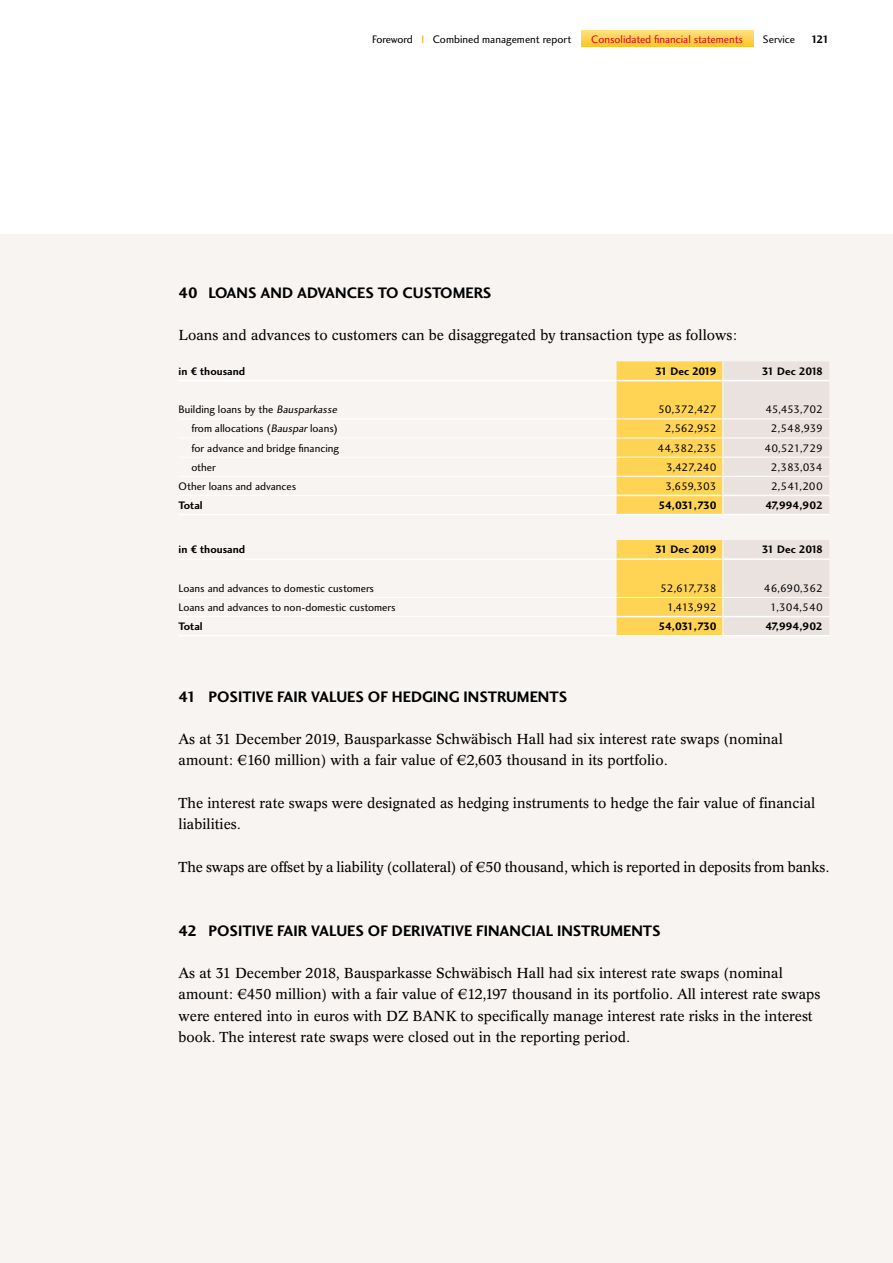
<style>
.page{position:relative;width:893px;height:1263px;background:#fff}
.page>*{position:absolute;margin:0;border:0;box-sizing:border-box;transform-origin:0 0}
.t1{font:15.75px "Charlotte Sans Bold Plain";color:#000}
.t2{font:14.25px/21.3px "Mirage BSK";color:#000}
.t3{font:11.25px "Charlotte Sans Book Plain";color:#000}
.t4{font:11.25px "Charlotte Sans Bold Plain";letter-spacing:-.02em;color:#000}
.t5{font:11.25px "Charlotte Sans Bold Plain";letter-spacing:-.065em;color:#000}
.t6{font:11.25px "Charlotte Sans Book Plain";color:#db0720}
.t7{font:11.25px "Charlotte Sans Bold Plain";color:#000}
.s1{color:#f8aa00}
.s2{font-style:italic}
</style>
<div class="page">
<div style="left:0;top:234px;width:893px;height:1029px;background:#f7f4f2"></div>
<svg style="left:581px;top:30px;width:172px;height:16px;background:#fed356"></svg>
<hr style="left:179px;top:380px;width:438px;height:1px;background:#fff">
<hr style="left:179px;top:495px;width:438px;height:1px;background:#fff">
<hr style="left:179px;top:514px;width:438px;height:1px;background:#fff">
<hr style="left:179px;top:418px;width:438px;height:1px;background:#fff">
<hr style="left:179px;top:438px;width:438px;height:1px;background:#fff">
<hr style="left:179px;top:457px;width:438px;height:1px;background:#fff">
<svg style="left:617px;top:361px;width:212px;height:154px;background:#f5dc9c"></svg>
<hr style="left:617px;top:495px;width:105px;height:1px;background:#fff">
<hr style="left:617px;top:514px;width:105px;height:1px;background:#fff">
<hr style="left:179px;top:476px;width:438px;height:1px;background:#fff">
<hr style="left:617px;top:476px;width:105px;height:1px;background:#fff">
<hr style="left:179px;top:558px;width:438px;height:2px;background:#fff">
<hr style="left:179px;top:616px;width:438px;height:1px;background:#fff">
<hr style="left:179px;top:635px;width:438px;height:1px;background:#fff">
<hr style="left:179px;top:597px;width:438px;height:1px;background:#fff">
<svg style="left:617px;top:540px;width:212px;height:96px;background:#f5dc9e"></svg>
<p class="t3" style="left:372px;top:32px;width:201px">Foreword <span class="s1">I</span> Combined management report</p>
<p class="t6" style="left:591px;top:32px;width:153px">Consolidated financial statements</p>
<p class="t3" style="left:763px;top:32px;width:34px">Service</p>
<p class="t4" style="left:811px;top:32px;width:20px">121</p>
<p class="t1" style="left:179px;top:283px;width:314px">40 LOANS AND ADVANCES TO CUSTOMERS</p>
<p class="t2" style="left:179px;top:325px;width:560px">Loans and advances to customers can be disaggregated by transaction type as follows:</p>
<p class="t7" style="left:179px;top:365px;width:68px">in ¤ thousand</p>
<p class="t5" style="left:655px;top:365px;width:63px">31 Dec 2019</p>
<p class="t5" style="left:762px;top:365px;width:62px">31 Dec 2018</p>
<p class="t3" style="left:179px;top:403px;width:162px">Building loans by the <span class="s2">Bausparkasse</span></p>
<p class="t3" style="left:658px;top:403px;width:60px">50,372,427</p>
<p class="t3" style="left:765px;top:403px;width:59px">45,453,702</p>
<p class="t3" style="left:191px;top:422px;width:148px">from allocations (<span class="s2">Bauspar</span>loans)</p>
<p class="t3" style="left:665px;top:422px;width:53px">2,562,952</p>
<p class="t3" style="left:771px;top:422px;width:53px">2,548,939</p>
<p class="t3" style="left:191px;top:441px;width:149px">for advance and bridge financing</p>
<p class="t3" style="left:657px;top:441px;width:61px">44,382,235</p>
<p class="t3" style="left:764px;top:441px;width:60px">40,521,729</p>
<p class="t3" style="left:191px;top:461px;width:26px">other</p>
<p class="t3" style="left:666px;top:461px;width:52px">3,427,240</p>
<p class="t3" style="left:771px;top:461px;width:53px">2,383,034</p>
<p class="t3" style="left:179px;top:480px;width:119px">Other loans and advances</p>
<p class="t3" style="left:665px;top:480px;width:52px">3,659,303</p>
<p class="t3" style="left:771px;top:480px;width:53px">2,541,200</p>
<p class="t4" style="left:179px;top:499px;width:26px">Total</p>
<p class="t4" style="left:659px;top:499px;width:59px">54,031,730</p>
<p class="t4" style="left:765px;top:499px;width:59px">47,994,902</p>
<p class="t7" style="left:179px;top:543px;width:68px">in ¤ thousand</p>
<p class="t5" style="left:655px;top:543px;width:63px">31 Dec 2019</p>
<p class="t5" style="left:762px;top:543px;width:62px">31 Dec 2018</p>
<p class="t3" style="left:179px;top:582px;width:197px">Loans and advances to domestic customers</p>
<p class="t3" style="left:660px;top:582px;width:58px">52,617,738</p>
<p class="t3" style="left:764px;top:582px;width:60px">46,690,362</p>
<p class="t3" style="left:179px;top:601px;width:218px">Loans and advances to non-domestic customers</p>
<p class="t3" style="left:667px;top:601px;width:51px">1,413,992</p>
<p class="t3" style="left:770px;top:601px;width:54px">1,304,540</p>
<p class="t4" style="left:179px;top:620px;width:26px">Total</p>
<p class="t4" style="left:659px;top:620px;width:59px">54,031,730</p>
<p class="t4" style="left:765px;top:620px;width:59px">47,994,902</p>
<p class="t1" style="left:179px;top:687px;width:390px">41 POSITIVE FAIR VALUES OF HEDGING INSTRUMENTS</p>
<p class="t2" style="left:179px;top:729px;width:606px">As at 31 December 2019, Bausparkasse Schwäbisch Hall had six interest rate swaps (nominal amount: €160 million) with a fair value of €2,603 thousand in its portfolio.</p>
<p class="t2" style="left:179px;top:792px;width:638px">The interest rate swaps were designated as hedging instruments to hedge the fair value of financial liabilities.</p>
<p class="t2" style="left:179px;top:856px;width:652px">The swaps are offset by a liability (collateral) of €50 thousand, which is reported in deposits from banks.</p>
<p class="t1" style="left:179px;top:921px;width:484px">42 POSITIVE FAIR VALUES OF DERIVATIVE FINANCIAL INSTRUMENTS</p>
<p class="t2" style="left:179px;top:963px;width:643px">As at 31 December 2018, Bausparkasse Schwäbisch Hall had six interest rate swaps (nominal amount: €450 million) with a fair value of €12,197 thousand in its portfolio. All interest rate swaps were entered into in euros with DZ BANK to specifically manage interest rate risks in the interest book. The interest rate swaps were closed out in the reporting period.</p>
</div>
